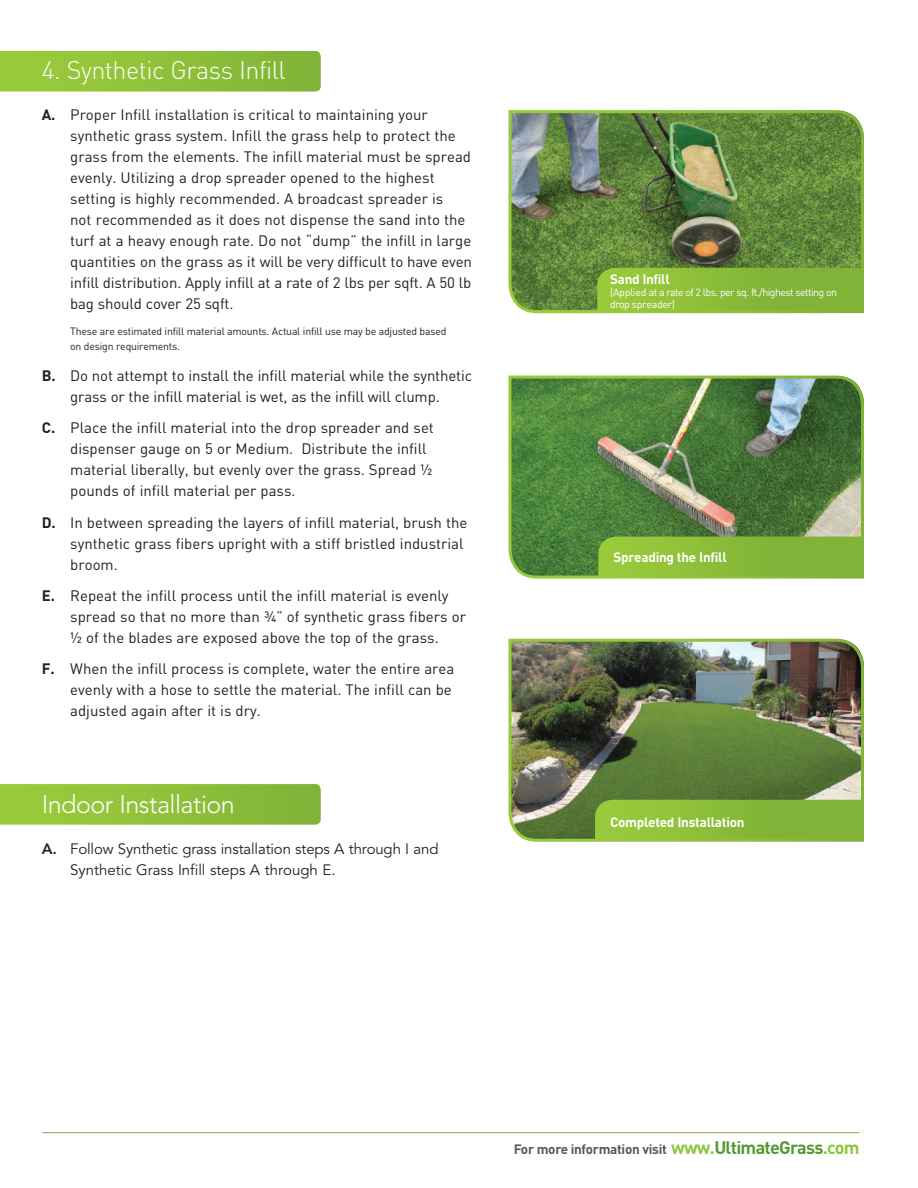
<style>
.page{position:relative;width:918px;height:1188px;background:#fff}
.page>*{position:absolute;margin:0;border:0;box-sizing:border-box;transform-origin:0 0}
.t1{font:300 25.2px "DINOT";letter-spacing:-.02em;color:#fff}
.t2{font:300 25.2px "Avenir";letter-spacing:-.02em;color:#fff}
.t3{font:15px/21px "DINOT";color:#231f20}
.t4{font:15px/21px "Avenir";letter-spacing:-.01em;color:#231f20}
.t5{font:700 13.5px "DINOT";letter-spacing:-.02em;color:#fff}
.t6{font:700 13.5px "DINOT";letter-spacing:-.02em;color:#57585a}
.t7{font:10.5px/15px "DINOT";letter-spacing:-.02em;color:#231f20}
.t8{font:10.5px/12px "DINOT";letter-spacing:-.05em;color:#fff}
.s1{font-weight:700}
.s2{font-weight:800}
.s3{font-size:18px;color:#8bc63e}
.s4{font-size:18px;color:#569834}
</style>
<div class="page">
<svg style="left:0;top:51px;width:321px;height:41px;background:#90c13b"></svg>
<svg style="left:0;top:784px;width:321px;height:41px;background:#8fc13b"></svg>
<img style="left:508px;top:110px;width:356px;height:204px">
<svg style="left:508px;top:375px;width:356px;height:204px;background:#658f49"></svg>
<img style="left:508px;top:638px;width:356px;height:204px">
<hr style="left:42px;top:1132px;width:818px;height:1px;background:#7fb237">
<h1 class="t1" style="left:42px;top:53px;width:246px">4. Synthetic Grass Infill</h1>
<p class="t3" style="left:70px;top:104px;width:403px;text-indent:-28px"><span class="s1">A.</span> Proper Infill installation is critical to maintaining your synthetic grass system. Infill the grass help to protect the grass from the elements. The infill material must be spread evenly. Utilizing a drop spreader opened to the highest setting is highly recommended. A broadcast spreader is<br>not recommended as it does not dispense the sand into the turf at a heavy enough rate. Do not “dump” the infill in large quantities on the grass as it will be very difficult to have even infill distribution. Apply infill at a rate of 2 lbs per sqft. A 50 lb bag should cover 25 sqft.</p>
<p class="t7" style="left:70px;top:323px;width:378px">These are estimated infill material amounts. Actual infill use may be adjusted based on design requirements.</p>
<p class="t3" style="left:42px;top:365px;width:432px;text-align:center"><span class="s1">B.</span> Do not attempt to install the infill material while the synthetic grass or the infill material is wet, as the infill will clump.</p>
<p class="t3" style="left:70px;top:417px;width:365px;text-indent:-28px"><span class="s1">C.</span> Place the infill material into the drop spreader and set dispenser gauge on 5 or Medium. Distribute the infill material liberally, but evenly over the grass. Spread ½ pounds of infill material per pass.</p>
<p class="t3" style="left:70px;top:511px;width:399px;text-indent:-28px"><span class="s1">D.</span> In between spreading the layers of infill material, brush the synthetic grass fibers upright with a stiff bristled industrial broom.</p>
<p class="t3" style="left:70px;top:584px;width:397px;text-indent:-28px"><span class="s1">E.</span> Repeat the infill process until the infill material is evenly spread so that no more than ¾” of synthetic grass fibers or ½ of the blades are exposed above the top of the grass.</p>
<p class="t3" style="left:70px;top:658px;width:386px;text-indent:-28px"><span class="s1">F.</span> When the infill process is complete, water the entire area evenly with a hose to settle the material. The infill can be adjusted again after it is dry.</p>
<h1 class="t2" style="left:42px;top:790px;width:195px">Indoor Installation</h1>
<p class="t4" style="left:70px;top:839px;width:370px;text-indent:-28px"><span class="s2">A.</span> Follow Synthetic grass installation steps A through I and<br>Synthetic Grass Infill steps A through E.</p>
<p class="t5" style="left:610px;top:269px;width:61px">Sand Infill</p>
<p class="t8" style="left:610px;top:285px;width:228px">(Applied at a rate of 2 lbs. per sq. ft./highest setting on drop spreader)</p>
<p class="t5" style="left:613px;top:548px;width:115px">Spreading the Infill</p>
<p class="t5" style="left:610px;top:813px;width:136px">Completed Installation</p>
<p class="t6" style="left:514px;top:1140px;width:347px">For more information visit <span class="s3">www.</span><span class="s4">UltimateGrass</span><span class="s3">.com</span></p>
</div>
